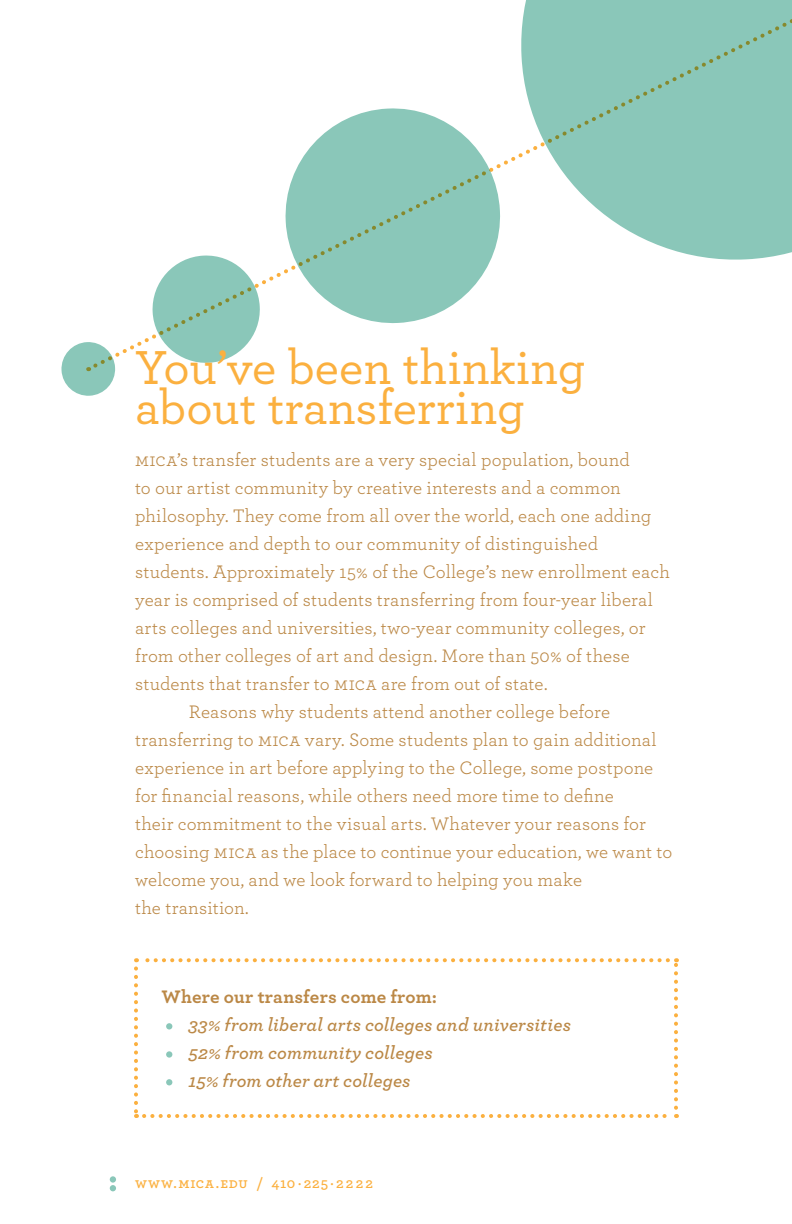
<style>
.page{position:relative;width:792px;height:1224px;background:#fff}
.page>*{position:absolute;margin:0;border:0;box-sizing:border-box;transform-origin:0 0}
.t1{font:500 50px/40px "Archer";color:#fbb03f}
.BODY_TEXT{font:19px/28px "Archer";letter-spacing:.005em;color:#bb8846}
.BODY_TEXT-2{font:italic 600 19px "Archer";letter-spacing:.005em;color:#bb8846}
.BODY_TEXT-3{font:700 19px "Archer";letter-spacing:.005em;color:#bb8846}
.t2{font:600 15px "Archer";letter-spacing:.055em;color:#fbb03f}
</style>
<div class="page">
<svg style="left:116px;top:0;width:676px;height:363px"></svg>
<svg style="left:61px;top:342px;width:55px;height:54px"></svg>
<svg style="left:166px;top:1023px;width:6px;height:6px"></svg>
<div style="left:166px;top:1051px;width:6px;height:7px;background:#8ac7b9;border-radius:50%"></div>
<svg style="left:166px;top:1079px;width:6px;height:6px"></svg>
<svg style="left:134px;top:968px;width:4px;height:150px"></svg>
<svg style="left:144px;top:1114px;width:533px;height:4px"></svg>
<svg style="left:674px;top:958px;width:4px;height:150px"></svg>
<svg style="left:136px;top:958px;width:532px;height:4px"></svg>
<div style="left:110px;top:1176px;width:6px;height:7px;background:#8ac7b9;border-radius:50%"></div>
<svg style="left:110px;top:1185px;width:6px;height:6px"></svg>
<p class="t1" style="left:135px;top:344px;width:452px">You’ve been thinking about transferring</p>
<p class="BODY_TEXT" style="left:135px;top:444px;width:536px">MICA’s transfer students are a very special population, bound<br>to our artist community by creative interests and a common philosophy. They come from all over the world, each one adding experience and depth to our community of distinguished students. Approximately 15% of the College’s new enrollment each year is comprised of students transferring from four-year liberal arts colleges and universities, two-year community colleges, or from other colleges of art and design. More than 50% of these students that transfer to MICA are from out of state.</p>
<p class="BODY_TEXT" style="left:135px;top:696px;width:539px;text-indent:54px">Reasons why students attend another college before transferring to mica vary. Some students plan to gain additional experience in art before applying to the College, some postpone for financial reasons, while others need more time to define<br>their commitment to the visual arts. Whatever your reasons for choosing MICA as the place to continue your education, we want to welcome you, and we look forward to helping you make<br>the transition.</p>
<p class="BODY_TEXT-3" style="left:161px;top:982px;width:277px">Where our transfers come from:</p>
<p class="BODY_TEXT-2" style="left:188px;top:1010px;width:384px">33% from liberal arts colleges and universities</p>
<p class="BODY_TEXT-2" style="left:188px;top:1038px;width:246px">52% from community colleges</p>
<p class="BODY_TEXT-2" style="left:188px;top:1066px;width:224px">15% from other art colleges</p>
<p class="t2" style="left:135px;top:1172px;width:240px">www.mica.edu / 410·225·2222</p>
</div>
